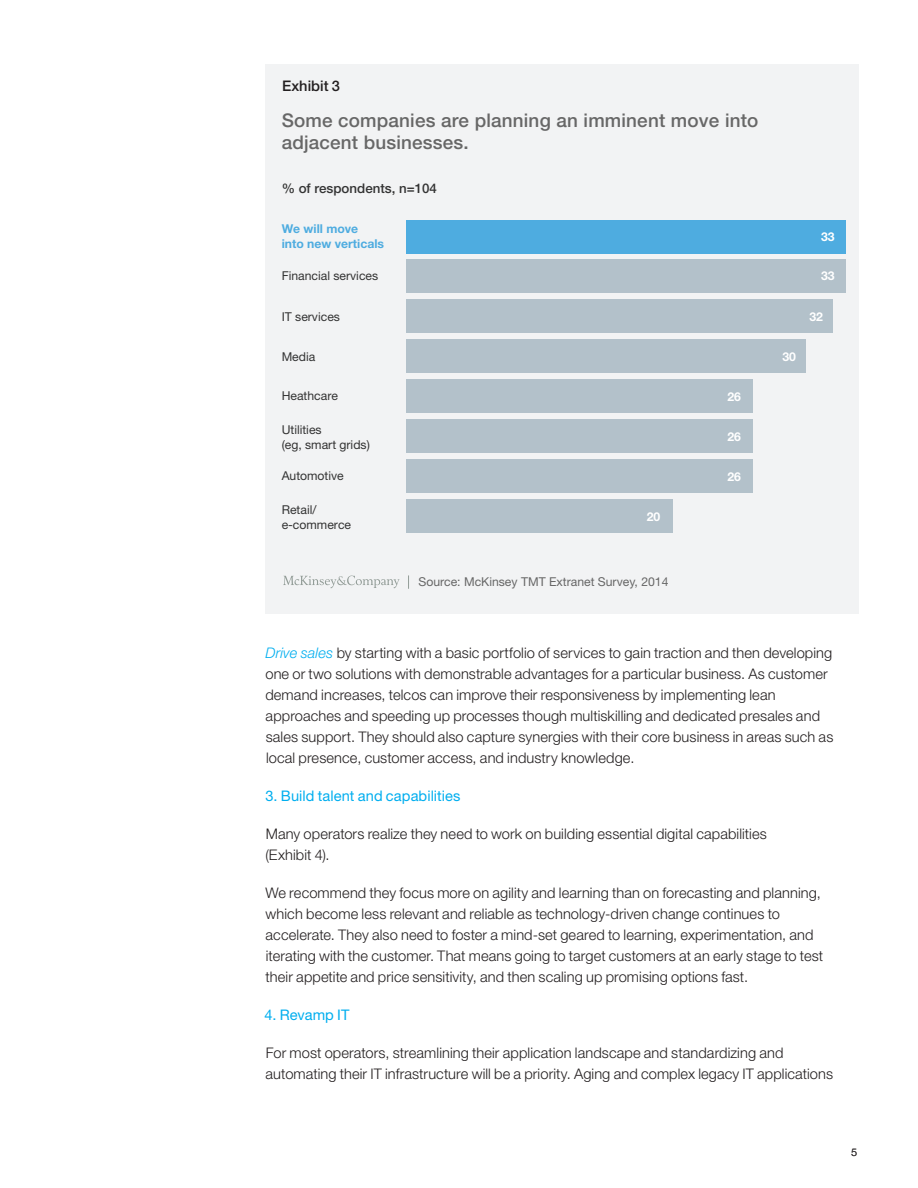
<style>
.page{position:relative;width:918px;height:1188px;background:#fff}
.page>*{position:absolute;margin:0;border:0;box-sizing:border-box;transform-origin:0 0}
.t1{font:500 18.9px/22.2px "Helvetica Neue LT Std";letter-spacing:.01em;color:#676767}
.Body{font:300 14.7px/21px "Helvetica Neue LT Std";letter-spacing:.005em;color:#231f20}
.Header_1{font:14.7px "Helvetica Neue LT Std";letter-spacing:.005em;color:#00aeef}
.Exhibit_headers{font:500 14.7px "Helvetica Neue LT Std";color:#231f20}
.t2{font:500 13.35px "Helvetica Neue LT Std";color:#333}
.t3{font:13.35px "Helvetica Neue LT Std";color:#231f20}
.t4{font:12.15px/14.7px "Helvetica Neue LT Std";color:#333}
.t5{font:12.15px "Helvetica Neue LT Std";color:#666}
.t6{font:700 12.15px/14.7px "Helvetica Neue LT Std";color:#4eace0}
.t7{font:700 12.15px "Helvetica Neue LT Std";color:#fff}
.t8{font:300 10.5px "Helvetica Neue LT Std";color:#231f20}
.s1{font-style:italic;color:#00aeef}
</style>
<div class="page">
<div style="left:265px;top:64px;width:593px;height:549px;background:#f2f3f4"></div>
<svg style="left:408px;top:575px;width:1px;height:14px"></svg>
<div style="left:406px;top:220px;width:440px;height:33px;background:#4eace0"></div>
<div style="left:406px;top:260px;width:440px;height:33px;background:#b3c1ca"></div>
<div style="left:406px;top:300px;width:426px;height:33px;background:#b3c1ca"></div>
<div style="left:406px;top:340px;width:400px;height:33px;background:#b3c1ca"></div>
<div style="left:406px;top:380px;width:346px;height:33px;background:#b3c1ca"></div>
<div style="left:406px;top:420px;width:346px;height:33px;background:#b3c1ca"></div>
<div style="left:406px;top:460px;width:346px;height:33px;background:#b3c1ca"></div>
<div style="left:406px;top:500px;width:266px;height:33px;background:#b3c1ca"></div>
<svg style="left:283px;top:576px;width:117px;height:12px"></svg>
<p class="t3" style="left:282px;top:75px;width:110px">Exhibit &lt;x&gt; of &lt;y&gt;</p>
<p class="Exhibit_headers" style="left:282px;top:77px;width:59px">Exhibit 3</p>
<p class="t1" style="left:282px;top:109px;width:478px">Some companies are planning an imminent move into adjacent businesses.</p>
<p class="t2" style="left:282px;top:181px;width:157px">% of respondents, n=104</p>
<p class="t6" style="left:282px;top:221px;width:104px">We will move<br>into new verticals</p>
<p class="t4" style="left:282px;top:268px;width:98px">Financial services</p>
<p class="t4" style="left:282px;top:309px;width:60px">IT services</p>
<p class="t4" style="left:282px;top:349px;width:35px">Media</p>
<p class="t4" style="left:282px;top:388px;width:58px">Heathcare</p>
<p class="t4" style="left:282px;top:422px;width:90px">Utilities<br>(eg, smart grids)</p>
<p class="t4" style="left:282px;top:468px;width:64px">Automotive</p>
<p class="t4" style="left:282px;top:502px;width:71px">Retail/ e-commerce</p>
<p class="t7" style="left:647px;top:509px;width:15px">20</p>
<p class="t5" style="left:419px;top:574px;width:251px">Source: McKinsey TMT Extranet Survey, 2014</p>
<p class="t7" style="left:727px;top:389px;width:15px">26</p>
<p class="t7" style="left:727px;top:429px;width:15px">26</p>
<p class="t7" style="left:727px;top:469px;width:15px">26</p>
<p class="t7" style="left:782px;top:349px;width:15px">30</p>
<p class="t7" style="left:821px;top:229px;width:15px">33</p>
<p class="t7" style="left:821px;top:268px;width:15px">33</p>
<p class="t7" style="left:809px;top:309px;width:15px">32</p>
<p class="Body" style="left:265px;top:642px;width:570px"><span class="s1">Drive sales</span> by starting with a basic portfolio of services to gain traction and then developing one or two solutions with demonstrable advantages for a particular business. As customer demand increases, telcos can improve their responsiveness by implementing lean approaches and speeding up processes though multiskilling and dedicated presales and sales support. They should also capture synergies with their core business in areas such as local presence, customer access, and industry knowledge.</p>
<p class="Header_1" style="left:266px;top:787px;width:196px">3. Build talent and capabilities</p>
<p class="Body" style="left:265px;top:823px;width:503px">Many operators realize they need to work on building essential digital capabilities (Exhibit 4).</p>
<p class="Body" style="left:265px;top:882px;width:559px">We recommend they focus more on agility and learning than on forecasting and planning, which become less relevant and reliable as technology-driven change continues to accelerate. They also need to foster a mind-set geared to learning, experimentation, and iterating with the customer. That means going to target customers at an early stage to test their appetite and price sensitivity, and then scaling up promising options fast.</p>
<p class="Header_1" style="left:264px;top:1006px;width:87px">4. Revamp IT</p>
<p class="Body" style="left:266px;top:1042px;width:569px">For most operators, streamlining their application landscape and standardizing and automating their IT infrastructure will be a priority. Aging and complex legacy IT applications</p>
<p class="t8" style="left:851px;top:1145px;width:7px">5</p>
</div>
